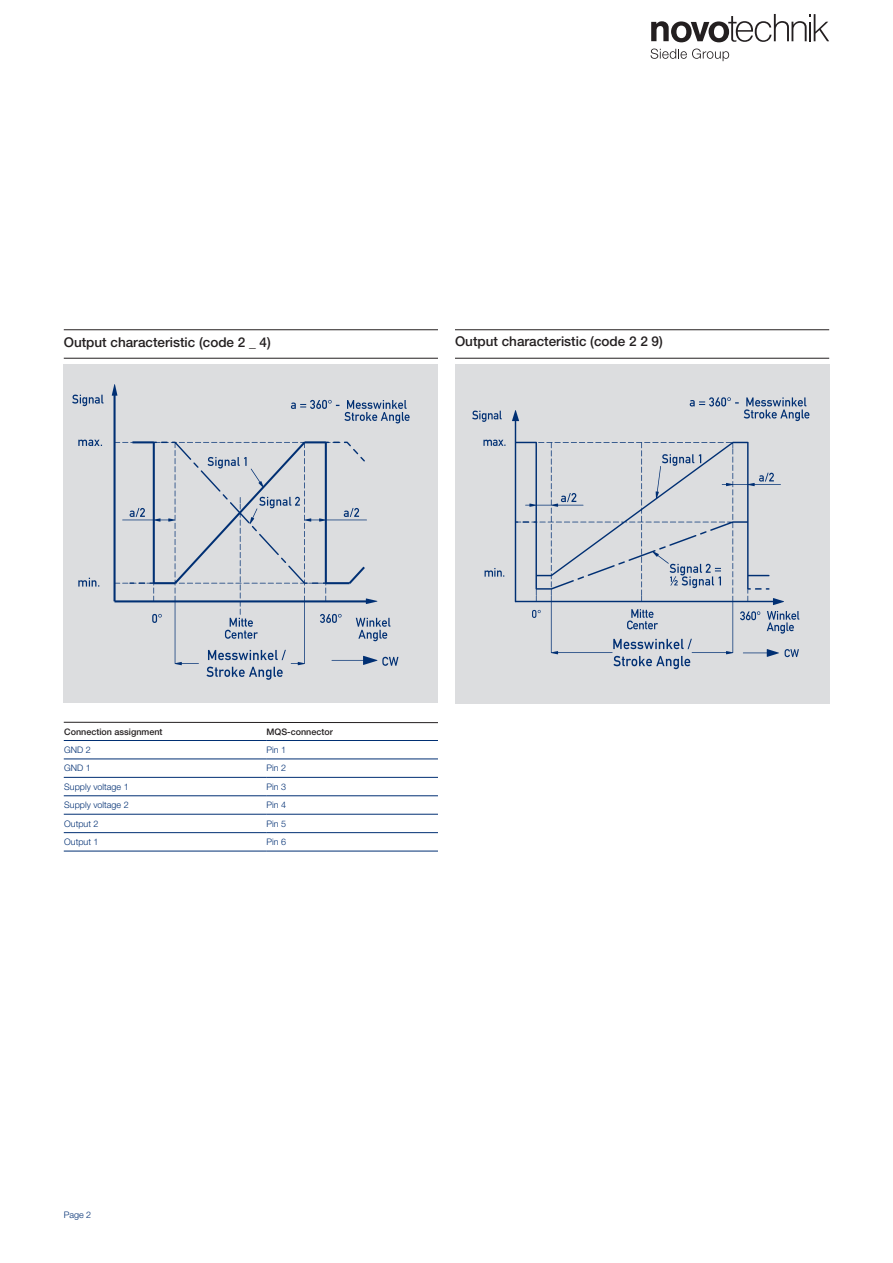
<style>
.page{position:relative;width:893px;height:1263px;background:#fff}
.page>*{position:absolute;margin:0;border:0;box-sizing:border-box;transform-origin:0 0}
.t1{font:500 13.5px "Helvetica Neue LT Std";color:#231f20}
.t2{font:300 9px "Helvetica Neue LT Std";color:#002f73}
.t3{font:500 9px "Helvetica Neue LT Std";color:#231f20}
</style>
<div class="page">
<div style="left:64px;top:364px;width:374px;height:339px;background:#dcdddf"></div>
<img style="left:72px;top:384px;width:338px;height:296px">
<img style="left:455px;top:364px;width:374px;height:340px">
<hr style="left:455px;top:358px;width:374px;height:1px;background:#231f20">
<hr style="left:455px;top:329px;width:374px;height:1px;background:#231f20">
<hr style="left:64px;top:358px;width:374px;height:1px;background:#231f20">
<hr style="left:64px;top:329px;width:374px;height:1px;background:#231f20">
<hr style="left:64px;top:740px;width:202px;height:1px;background:#002f73">
<hr style="left:266px;top:740px;width:172px;height:1px;background:#002f73">
<hr style="left:64px;top:759px;width:202px;height:1px;background:#002f73">
<hr style="left:266px;top:759px;width:172px;height:1px;background:#002f73">
<hr style="left:64px;top:777px;width:202px;height:1px;background:#002f73">
<hr style="left:266px;top:777px;width:172px;height:1px;background:#002f73">
<hr style="left:64px;top:795px;width:202px;height:1px;background:#002f73">
<hr style="left:266px;top:795px;width:172px;height:1px;background:#002f73">
<hr style="left:64px;top:814px;width:202px;height:1px;background:#002f73">
<hr style="left:266px;top:814px;width:172px;height:1px;background:#002f73">
<hr style="left:64px;top:832px;width:202px;height:1px;background:#002f73">
<hr style="left:266px;top:832px;width:172px;height:1px;background:#002f73">
<hr style="left:64px;top:851px;width:202px;height:1px;background:#002f73">
<hr style="left:266px;top:851px;width:172px;height:1px;background:#002f73">
<hr style="left:64px;top:722px;width:374px;height:1px;background:#231f20">
<svg style="left:651px;top:14px;width:178px;height:29px"></svg>
<svg style="left:651px;top:49px;width:78px;height:12px"></svg>
<p class="t1" style="left:64px;top:334px;width:209px">Output characteristic (code 2 _ 4)</p>
<p class="t1" style="left:455px;top:333px;width:209px">Output characteristic (code 2 2 9)</p>
<p class="t3" style="left:64px;top:726px;width:100px">Connection assignment</p>
<p class="t3" style="left:267px;top:726px;width:68px">MQS-connector</p>
<p class="t2" style="left:64px;top:744px;width:28px">GND 2</p>
<p class="t2" style="left:267px;top:744px;width:21px">Pin 1</p>
<p class="t2" style="left:64px;top:763px;width:28px">GND 1</p>
<p class="t2" style="left:267px;top:763px;width:21px">Pin 2</p>
<p class="t2" style="left:64px;top:781px;width:66px">Supply voltage 1</p>
<p class="t2" style="left:267px;top:781px;width:21px">Pin 3</p>
<p class="t2" style="left:64px;top:799px;width:66px">Supply voltage 2</p>
<p class="t2" style="left:267px;top:799px;width:21px">Pin 4</p>
<p class="t2" style="left:64px;top:818px;width:36px">Output 2</p>
<p class="t2" style="left:267px;top:818px;width:21px">Pin 5</p>
<p class="t2" style="left:64px;top:836px;width:36px">Output 1</p>
<p class="t2" style="left:267px;top:836px;width:21px">Pin 6</p>
<p class="t2" style="left:64px;top:1210px;width:29px">Page 2</p>
</div>
